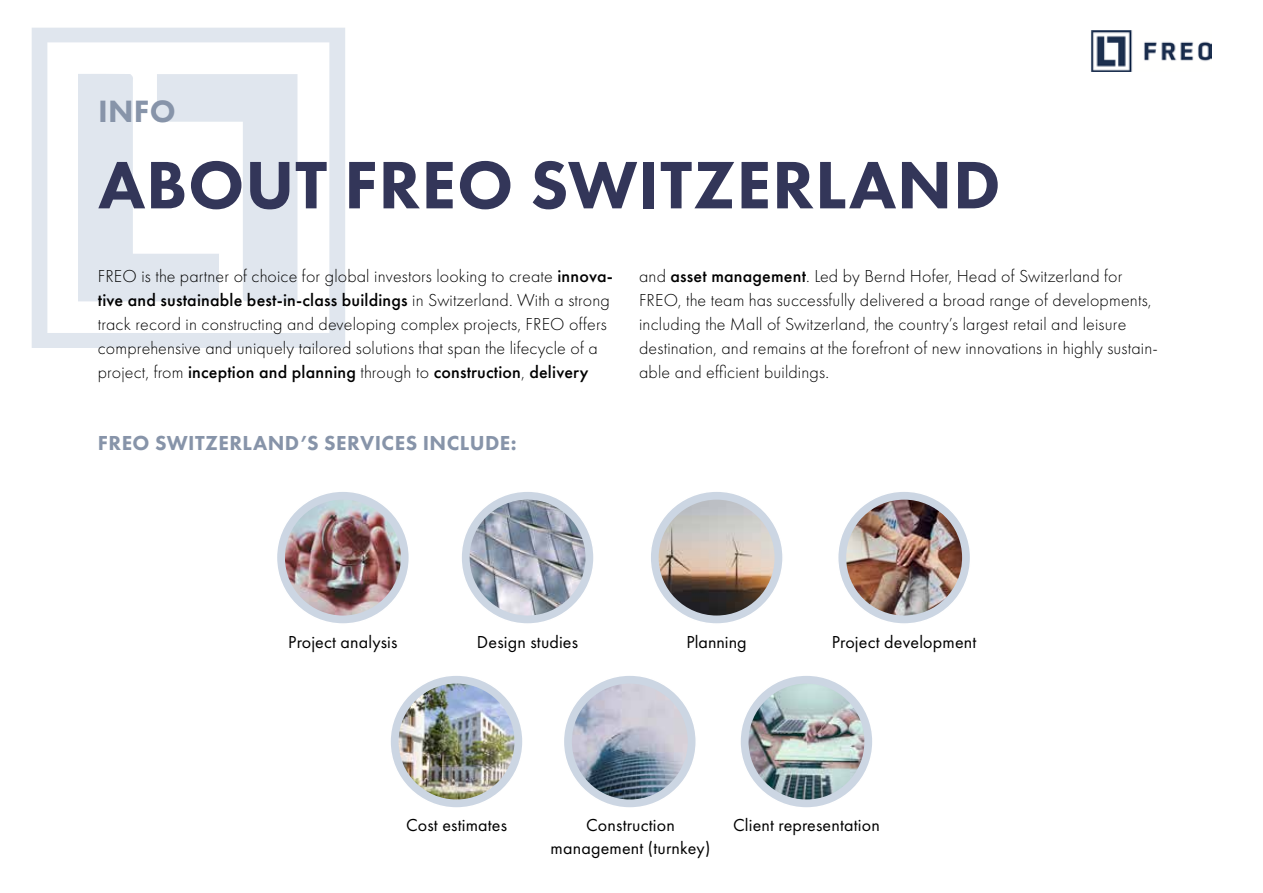
<style>
.page{position:relative;width:1263px;height:893px;background:#fff}
.page>*{position:absolute;margin:0;border:0;box-sizing:border-box;transform-origin:0 0}
.t1{font:800 69.6px "Futura PT";letter-spacing:.01em;color:#333659}
.t2{font:800 31.95px "Futura PT";color:#8794a9}
.t3{font:800 21px "Futura PT";letter-spacing:.02em;color:#8794a9}
.t4{font:300 18px/24px "Futura PT";letter-spacing:.01em;color:#000}
.t5{font:18px "Futura PT";letter-spacing:.01em;color:#000}
.s1{font-weight:500}
</style>
<div class="page">
<svg style="left:32px;top:28px;width:313px;height:320px"></svg>
<svg style="left:78px;top:74px;width:219px;height:227px"></svg>
<img style="left:1091px;top:30px;width:120px;height:41px">
<div style="left:740px;top:675px;width:133px;height:133px;background:#ccd6e3;border-radius:50%"></div>
<svg style="left:390px;top:675px;width:133px;height:133px;background:#cfd8e2"></svg>
<div style="left:563px;top:675px;width:133px;height:133px;background:#ccd6e3;border-radius:50%"></div>
<img style="left:399px;top:684px;width:115px;height:115px;border-radius:58px">
<img style="left:748px;top:684px;width:116px;height:115px;border-radius:58px">
<img style="left:572px;top:684px;width:116px;height:115px;border-radius:58px">
<div style="left:276px;top:491px;width:133px;height:133px;background:#ccd6e3;border-radius:50%"></div>
<svg style="left:461px;top:491px;width:133px;height:133px;background:#ced7e3"></svg>
<svg style="left:650px;top:491px;width:133px;height:133px;background:#ced6e1"></svg>
<div style="left:838px;top:491px;width:132px;height:133px;background:#ccd6e3;border-radius:50%"></div>
<img style="left:470px;top:500px;width:115px;height:115px;border-radius:58px">
<img style="left:659px;top:500px;width:115px;height:115px;border-radius:58px">
<img style="left:846px;top:500px;width:116px;height:115px;border-radius:58px">
<img style="left:285px;top:500px;width:116px;height:115px;border-radius:58px">
<h2 class="t2" style="left:98px;top:91px;width:79px">INFO</h2>
<h1 class="t1" style="left:98px;top:142px;width:904px">ABOUT FREO SWITZERLAND</h1>
<p class="t4" style="left:98px;top:264px;width:517px">FREO is the partner of choice for global investors looking to create <span class="s1">innova&shy;tive and sustainable best-in-class buildings</span> in Switzerland. With a strong track record in constructing and developing complex projects, FREO offers comprehensive and uniquely tailored solutions that span the lifecycle of a project, from <span class="s1">inception and planning</span> through to <span class="s1">construction</span>, <span class="s1">delivery</span></p>
<p class="t4" style="left:639px;top:264px;width:520px">and <span class="s1">asset management</span>. Led by Bernd Hofer, Head of Switzerland for FREO, the team has successfully delivered a broad range of developments, including the Mall of Switzerland, the country’s largest retail and leisure destination, and remains at the forefront of new innovations in highly sustain&shy;able and efficient buildings.</p>
<p class="t3" style="left:98px;top:430px;width:420px">FREO SWITZERLAND’S SERVICES INCLUDE:</p>
<p class="t5" style="left:288px;top:632px;width:111px">Project analysis</p>
<p class="t5" style="left:477px;top:632px;width:103px">Design studies</p>
<p class="t5" style="left:687px;top:632px;width:62px">Planning</p>
<p class="t5" style="left:832px;top:632px;width:146px">Project development</p>
<p class="t5" style="left:406px;top:815px;width:103px">Cost estimates</p>
<p class="t5" style="left:586px;top:815px;width:90px">Construction</p>
<p class="t5" style="left:733px;top:815px;width:148px">Client representation</p>
<p class="t5" style="left:551px;top:837px;width:161px">management (turnkey)</p>
</div>
